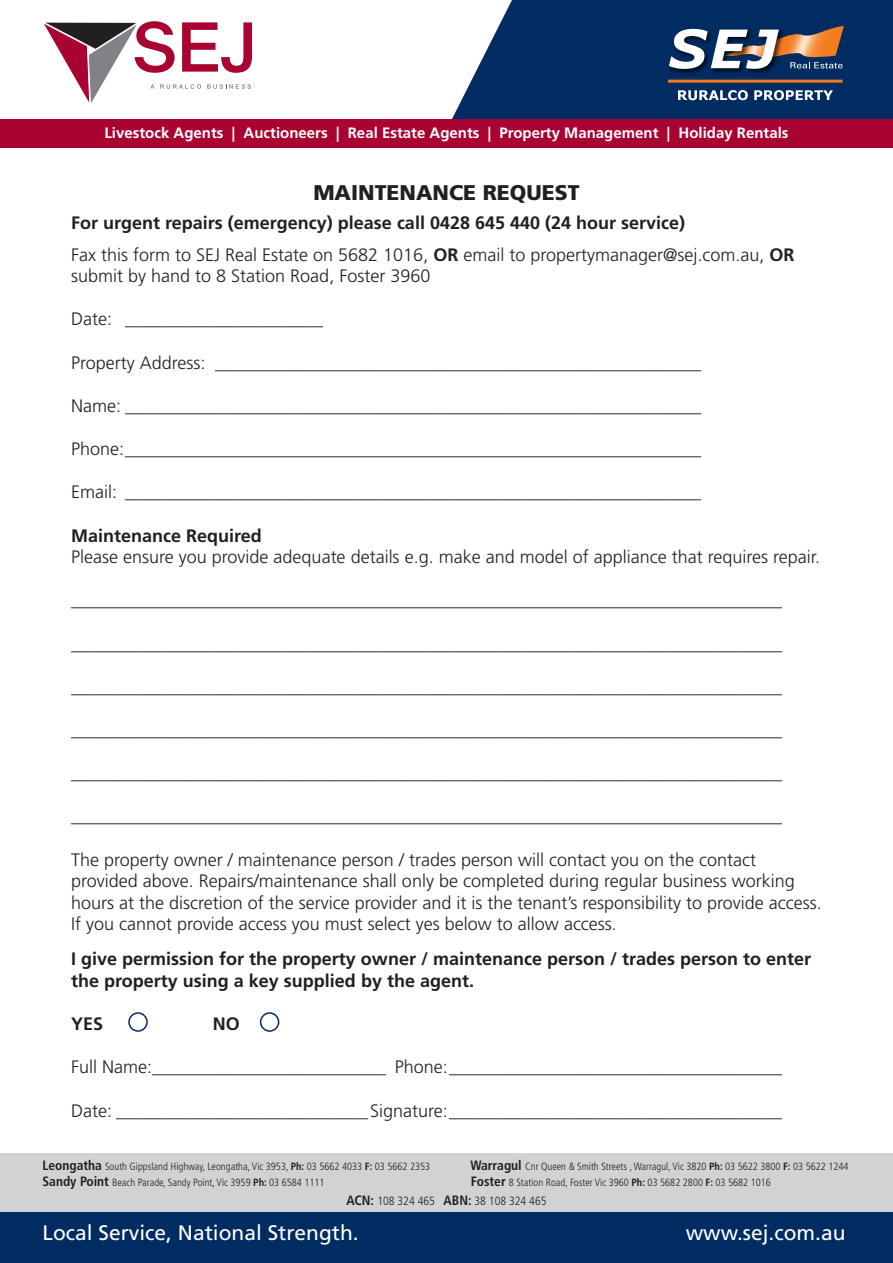
<style>
.page{position:relative;width:893px;height:1263px;background:#fff}
.page>*{position:absolute;margin:0;border:0;box-sizing:border-box;transform-origin:0 0}
.t1{font:900 21.3px "Frutiger LT Std";color:#231f20}
.t2{font:21px "Frutiger LT Std";color:#fff}
.t3{font:300 18px/21.6px "Frutiger LT Std";color:#231f20}
.t4{font:700 18px/21.6px "Frutiger LT Std";color:#231f20}
.t5{font:700 15px "Frutiger LT Std";color:#fff}
.t6{font:300 condensed 12px "Frutiger LT Std";color:#231f20}
.t7{font:300 condensed 10.5px "Frutiger LT Std";color:#231f20}
.s1{font-weight:700}
.s2{font-weight:700;font-size:13.5px}
</style>
<div class="page">
<div style="left:0;top:119px;width:893px;height:29px;background:#a90332"></div>
<div style="left:0;top:1153px;width:893px;height:58px;background:#d1d2d4"></div>
<svg style="left:452px;top:0;width:441px;height:119px;background:#224877"></svg>
<div style="left:0;top:1212px;width:893px;height:51px;background:#002c62"></div>
<svg style="left:43px;top:21px;width:209px;height:82px"></svg>
<div style="left:648px;top:0;width:217px;height:118px;background:#002c62"></div>
<hr style="left:668px;top:80px;width:175px;height:3px;background:#f47d21">
<svg style="left:678px;top:90px;width:70px;height:10px"></svg>
<svg style="left:754px;top:90px;width:79px;height:10px"></svg>
<img style="left:670px;top:69px;width:102px;height:5px">
<svg style="left:669px;top:26px;width:175px;height:43px"></svg>
<div style="left:128px;top:1012px;width:20px;height:20px;border:2px solid #002c62;border-radius:50%"></div>
<div style="left:260px;top:1012px;width:19px;height:20px;border:2px solid #002c62;border-radius:50%"></div>
<p class="t5" style="left:104px;top:124px;width:686px">Livestock Agents | Auctioneers | Real Estate Agents | Property Management | Holiday Rentals</p>
<p class="t1" style="left:313px;top:180px;width:268px">MAINTENANCE REQUEST</p>
<p class="t3" style="left:71px;top:207px;width:725px;line-height:32.1px"><span class="s1">For urgent repairs (emergency) please call 0428 645 440 (24 hour service)<br></span>Fax this form to SEJ Real Estate on 5682 1016, <span class="s1">OR</span> email to propertymanager@sej.com.au, <span class="s1">OR</span></p>
<p class="t3" style="left:71px;top:265px;width:361px">submit by hand to 8 Station Road, Foster 3960</p>
<p class="t3" style="left:71px;top:309px;width:253px">Date: ______________________</p>
<p class="t3" style="left:71px;top:352px;width:631px">Property Address: ______________________________________________________</p>
<p class="t3" style="left:71px;top:395px;width:631px">Name: ________________________________________________________________</p>
<p class="t3" style="left:71px;top:438px;width:631px">Phone:________________________________________________________________</p>
<p class="t3" style="left:71px;top:481px;width:631px">Email: ________________________________________________________________</p>
<p class="t3" style="left:71px;top:525px;width:750px"><span class="s1">Maintenance Required<br></span>Please ensure you provide adequate details e.g. make and model of appliance that requires repair.</p>
<p class="t3" style="left:71px;top:589px;width:712px">_______________________________________________________________________________</p>
<p class="t3" style="left:71px;top:633px;width:712px">_______________________________________________________________________________</p>
<p class="t3" style="left:71px;top:676px;width:712px">_______________________________________________________________________________</p>
<p class="t3" style="left:71px;top:719px;width:712px">_______________________________________________________________________________</p>
<p class="t3" style="left:71px;top:762px;width:712px">_______________________________________________________________________________</p>
<p class="t3" style="left:71px;top:805px;width:712px">_______________________________________________________________________________</p>
<p class="t3" style="left:71px;top:849px;width:752px">The property owner / maintenance person / trades person will contact you on the contact provided above. Repairs/maintenance shall only be completed during regular business working hours at the discretion of the service provider and it is the tenant’s responsibility to provide access.<br>If you cannot provide access you must select yes below to allow access.</p>
<p class="t4" style="left:71px;top:948px;width:741px">I give permission for the property owner / maintenance person / trades person to enter the property using a key supplied by the agent.</p>
<p class="t4" style="left:71px;top:1013px;width:34px">YES</p>
<p class="t4" style="left:213px;top:1013px;width:28px">NO</p>
<p class="t3" style="left:71px;top:1057px;width:712px">Full Name:__________________________ Phone:_____________________________________</p>
<p class="t3" style="left:71px;top:1100px;width:712px">Date: ____________________________Signature:_____________________________________</p>
<p class="t7" style="left:43px;top:1160px;width:389px"><span class="s2">Leongatha</span> South Gippsland Highway, Leongatha, Vic 3953, <span class="s1">Ph:</span> 03 5662 4033 <span class="s1">F:</span> 03 5662 2353</p>
<p class="t7" style="left:470px;top:1160px;width:380px"><span class="s2">Warragul</span> Cnr Queen &amp; Smith Streets , Warragul, Vic 3820 <span class="s1">Ph:</span> 03 5622 3800 <span class="s1">F:</span> 03 5622 1244</p>
<p class="t7" style="left:43px;top:1177px;width:284px"><span class="s2">Sandy Point</span> Beach Parade, Sandy Point, Vic 3959 <span class="s1">Ph:</span> 03 6584 1111</p>
<p class="t7" style="left:471px;top:1177px;width:302px"><span class="s2">Foster</span> 8 Station Road, Foster Vic 3960 <span class="s1">Ph:</span> 03 5682 2800 <span class="s1">F:</span> 03 5682 1016</p>
<p class="t6" style="left:346px;top:1194px;width:202px"><span class="s2">ACN:</span> 108 324 465 <span class="s2">ABN:</span> 38 108 324 465</p>
<p class="t2" style="left:43px;top:1220px;width:318px">Local Service, National Strength.</p>
<p class="t2" style="left:686px;top:1220px;width:161px">www.sej.com.au</p>
</div>
